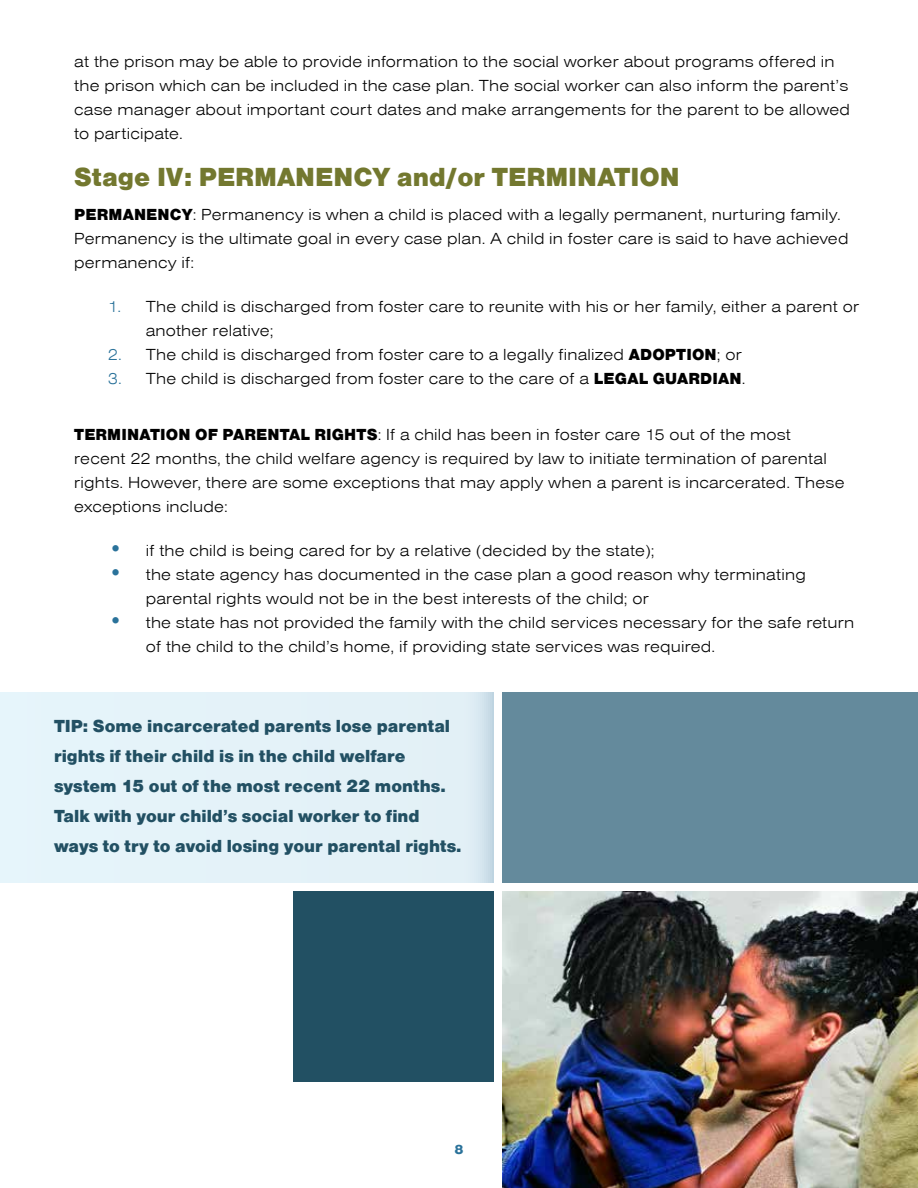
<style>
.page{position:relative;width:918px;height:1188px;background:#fff}
.page>*{position:absolute;margin:0;border:0;box-sizing:border-box;transform-origin:0 0}
.t1{font:27px "Nimbus Sans Becker D Bla";color:#73782f}
.t2{font:18px/30px "Nimbus Sans Becker D Bla";color:#225063}
.t3{font:16.5px/24px "Nimbus Sans Becker T Lig Ext";letter-spacing:.01em;color:#000}
.t4{font:16.5px "Nimbus Sans Becker D Bla";letter-spacing:.01em;color:#000}
.t5{font:13.5px "Nimbus Sans Becker D Bla";color:#2a729a}
.s1{font-family:"Nimbus Sans Becker D Bla"}
.s2{color:#2a729a}
.s3{font-family:"Nimbus Sans Becker D Bla";font-size:22.5px;color:#2a729a}
</style>
<div class="page">
<div style="left:0;top:692px;width:494px;height:190px;background:#e4f2f8"></div>
<div style="left:502px;top:692px;width:416px;height:190px;background:#648a9c"></div>
<div style="left:293px;top:891px;width:201px;height:190px;background:#225063"></div>
<img style="left:502px;top:891px;width:416px;height:297px">
<p class="t3" style="left:74px;top:50px;width:777px">at the prison may be able to provide information to the social worker about programs offered in the prison which can be included in the case plan. The social worker can also inform the parent’s case manager about important court dates and make arrangements for the parent to be allowed to participate.</p>
<h1 class="t1" style="left:74px;top:161px;width:223px">Stage IV: PERMANEN</h1>
<h1 class="t1" style="left:353px;top:161px;width:158px">CY and/or TER</h1>
<h1 class="t1" style="left:545px;top:161px;width:51px">MINAT</h1>
<h1 class="t1" style="left:631px;top:161px;width:47px">ION</h1>
<p class="t3" style="left:74px;top:203px;width:776px"><span class="s1">Permanency</span>: Permanency is when a child is placed with a legally permanent, nurturing family.<br>Permanency is the ultimate goal in every case plan. A child in foster care is said to have achieved permanency if:</p>
<p class="t3" style="left:146px;top:294px;width:715px;text-indent:-38px"><span class="s2">1.</span> The child is discharged from foster care to reunite with his or her family, either a parent or another relative;</p>
<p class="t3" style="left:108px;top:342px;width:636px"><span class="s2">2.</span> The child is discharged from foster care to a legally finalized <span class="s1">ADOPTION</span>; or</p>
<p class="t3" style="left:108px;top:366px;width:639px"><span class="s2">3.</span> The child is discharged from foster care to the care of a <span class="s1">LEGAL GUARDIAN</span> .</p>
<p class="t4" style="left:74px;top:425px;width:12px">TER</p>
<p class="t4" style="left:107px;top:425px;width:32px">MINAT</p>
<p class="t4" style="left:160px;top:425px;width:86px">ION OF PARENTA</p>
<p class="t3" style="left:74px;top:423px;width:772px;text-indent:226px"><span class="s1">L RIGHTS</span>: If a child has been in foster care 15 out of the most recent 22 months, the child welfare agency is required by law to initiate termination of parental rights. However, there are some exceptions that may apply when a parent is incarcerated. These exceptions include:</p>
<p class="t3" style="left:108px;top:538px;width:548px"><span class="s3">•</span> if the child is being cared for by a relative (decided by the state);</p>
<p class="t3" style="left:146px;top:562px;width:662px;text-indent:-38px"><span class="s3">•</span> the state agency has documented in the case plan a good reason why terminating parental rights would not be in the best interests of the child; or</p>
<p class="t3" style="left:146px;top:610px;width:710px;text-indent:-38px"><span class="s3">•</span> the state has not provided the family with the child services necessary for the safe return of the child to the child’s home, if providing state services was required.</p>
<p class="t2" style="left:54px;top:711px;width:409px">TIP: Some incarcerated parents lose parental rights if their child is in the child welfare system 15 out of the most recent 22 months.<br>Talk with your child’s social worker to find ways to try to avoid losing your parental rights.</p>
<p class="t5" style="left:454px;top:1142px;width:11px">8</p>
</div>
